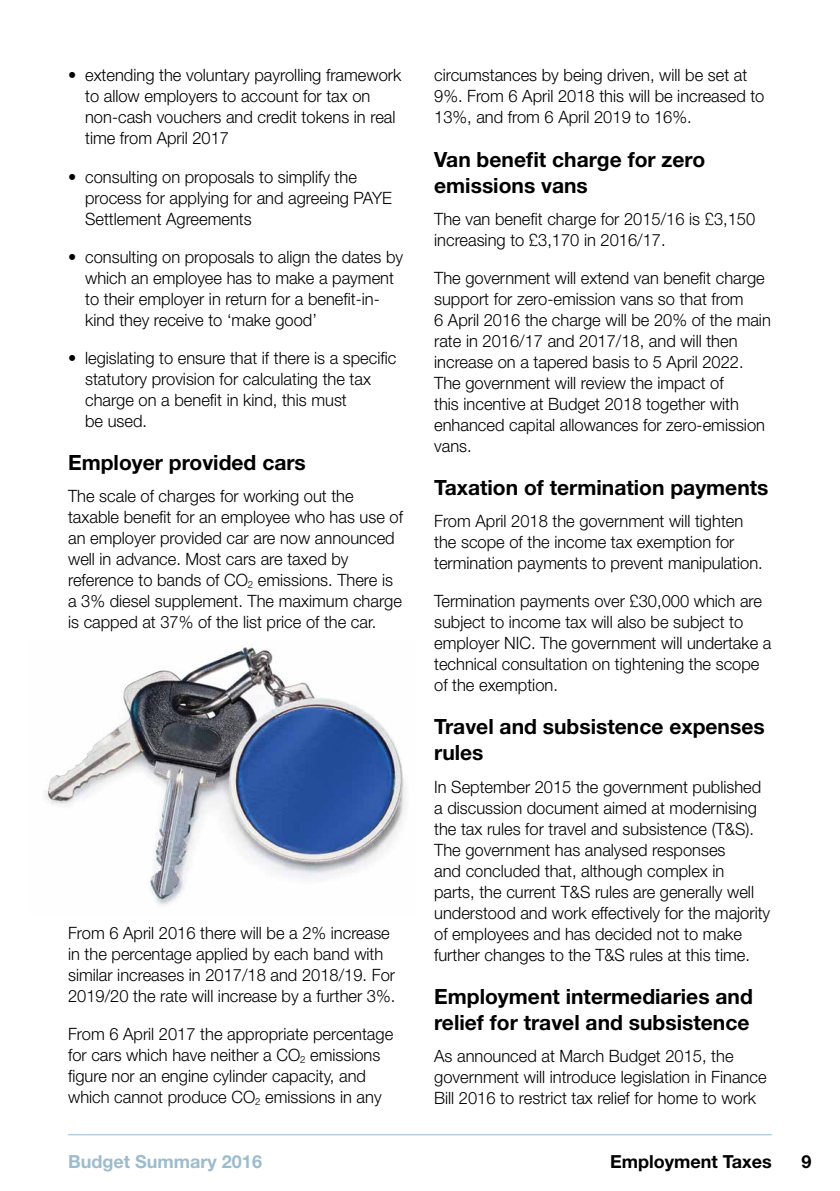
<style>
.page{position:relative;width:840px;height:1191px;background:#fff}
.page>*{position:absolute;margin:0;border:0;box-sizing:border-box;transform-origin:0 0}
.t1{font:700 21px/26px "Helvetica Neue";color:#000}
.t2{font:700 18px "Helvetica Neue";color:#9cbccd}
.t3{font:700 18px "Helvetica Neue";color:#000}
.t4{font:300 17px/21px "Helvetica Neue";color:#000}
.s1{font-weight:400}
</style>
<div class="page">
<img style="left:45px;top:647px;width:361px;height:259px">
<hr style="left:68px;top:1134px;width:703px;height:1px;background:#9cbccd">
<p class="t4" style="left:85px;top:65px;width:317px;text-indent:-17px"><span class="s1">•</span> extending the voluntary payrolling framework to allow employers to account for tax on non-cash vouchers and credit tokens in real time from April 2017</p>
<p class="t4" style="left:85px;top:166px;width:308px;text-indent:-17px"><span class="s1">•</span> consulting on proposals to simplify the process for applying for and agreeing PAYE<br>Settlement Agreements</p>
<p class="t4" style="left:85px;top:246px;width:319px;text-indent:-17px"><span class="s1">•</span> consulting on proposals to align the dates by which an employee has to make a payment to their employer in return for a benefit-in&shy;kind they receive to ‘make good’</p>
<p class="t4" style="left:85px;top:347px;width:312px;text-indent:-17px"><span class="s1">•</span> legislating to ensure that if there is a specific statutory provision for calculating the tax charge on a benefit in kind, this must<br>be used.</p>
<p class="t1" style="left:68px;top:449px;width:239px">Employer provided cars</p>
<p class="t4" style="left:68px;top:485px;width:336px">The scale of charges for working out the taxable benefit for an employee who has use of an employer provided car are now announced well in advance. Most cars are taxed by reference to bands of CO<sub>2</sub> emissions. There is a 3% diesel supplement. The maximum charge is capped at 37% of the list price of the car.</p>
<p class="t4" style="left:68px;top:922px;width:328px">From 6 April 2016 there will be a 2% increase in the percentage applied by each band with similar increases in 2017/18 and 2018/19. For 2019/20 the rate will increase by a further 3%.</p>
<p class="t4" style="left:68px;top:1023px;width:326px">From 6 April 2017 the appropriate percentage for cars which have neither a CO<sub>2</sub> emissions figure nor an engine cylinder capacity, and which cannot produce CO<sub>2</sub> emissions in any</p>
<p class="t4" style="left:434px;top:65px;width:331px">circumstances by being driven, will be set at<br>9%. From 6 April 2018 this will be increased to<br>13%, and from 6 April 2019 to 16%.</p>
<p class="t1" style="left:434px;top:146px;width:272px">Van benefit charge for zero emissions vans</p>
<p class="t4" style="left:434px;top:208px;width:322px">The van benefit charge for 2015/16 is £3,150 increasing to £3,170 in 2016/17.</p>
<p class="t4" style="left:434px;top:267px;width:338px">The government will extend van benefit charge support for zero-emission vans so that from<br>6 April 2016 the charge will be 20% of the main rate in 2016/17 and 2017/18, and will then increase on a tapered basis to 5 April 2022.<br>The government will review the impact of<br>this incentive at Budget 2018 together with enhanced capital allowances for zero-emission vans.</p>
<p class="t1" style="left:434px;top:474px;width:335px">Taxation of termination payments</p>
<p class="t4" style="left:434px;top:510px;width:330px">From April 2018 the government will tighten the scope of the income tax exemption for termination payments to prevent manipulation.</p>
<p class="t4" style="left:434px;top:590px;width:338px">Termination payments over £30,000 which are subject to income tax will also be subject to employer NIC. The government will undertake a technical consultation on tightening the scope of the exemption.</p>
<p class="t1" style="left:434px;top:713px;width:332px">Travel and subsistence expenses rules</p>
<p class="t4" style="left:434px;top:776px;width:337px">In September 2015 the government published a discussion document aimed at modernising the tax rules for travel and subsistence (T&amp;S).<br>The government has analysed responses<br>and concluded that, although complex in<br>parts, the current T&amp;S rules are generally well understood and work effectively for the majority of employees and has decided not to make further changes to the T&amp;S rules at this time.</p>
<p class="t1" style="left:434px;top:983px;width:320px">Employment intermediaries and relief for travel and subsistence</p>
<p class="t4" style="left:434px;top:1045px;width:334px">As announced at March Budget 2015, the government will introduce legislation in Finance<br>Bill 2016 to restrict tax relief for home to work</p>
<p class="t2" style="left:68px;top:1150px;width:195px">Budget Summary 2016</p>
<p class="t3" style="left:609px;top:1150px;width:163px">Employment Taxes</p>
<p class="t3" style="left:801px;top:1150px;width:12px">9</p>
</div>
